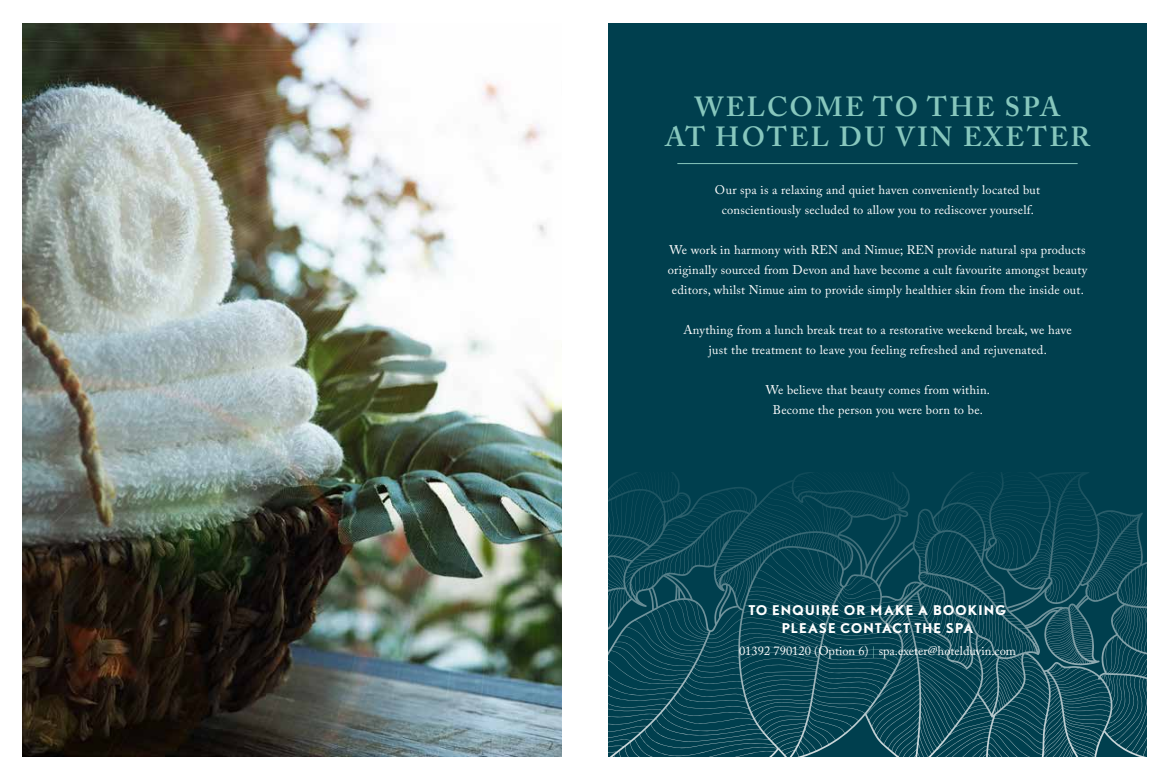
<style>
.page{position:relative;width:1170px;height:780px;background:#fff}
.page>*{position:absolute;margin:0;border:0;box-sizing:border-box;transform-origin:0 0}
.t1{font:600 27.5px/30px "Adobe Caslon Pro";letter-spacing:.09em;color:#87c7bd;text-align:center}
.t2{font:12.5px/20px "Adobe Caslon Pro";letter-spacing:.02em;color:#fff;text-align:center}
.t3{font:12.5px "Adobe Caslon Pro";color:#fff}
.t4{font:700 12.5px/17.5px "DTL Nobel T";letter-spacing:.1em;color:#fff;text-align:center}
.s1{font-size:11.25px;color:#87c7bd}
</style>
<div class="page">
<div style="left:608px;top:23px;width:538px;height:733px;background:#003f4e"></div>
<hr style="left:677px;top:163px;width:400px;height:1px;background:#87c7bd">
<svg style="left:608px;top:473px;width:539px;height:284px"></svg>
<img style="left:22px;top:23px;width:540px;height:733px">
<h1 class="t1" style="left:665px;top:91px;width:426px">WELCOME TO THE SPA<br>AT HOTEL DU VIN EXETER</h1>
<p class="t2" style="left:714px;top:180px;width:327px">Our spa is a relaxing and quiet haven conveniently located but conscientiously secluded to allow you to rediscover yourself.</p>
<p class="t2" style="left:667px;top:240px;width:421px">We work in harmony with REN and Nimue; REN provide natural spa products originally sourced from Devon and have become a cult favourite amongst beauty editors, whilst Nimue aim to provide simply healthier skin from the inside out.</p>
<p class="t2" style="left:683px;top:320px;width:390px">Anything from a lunch break treat to a restorative weekend break, we have just the treatment to leave you feeling refreshed and rejuvenated.</p>
<p class="t2" style="left:765px;top:380px;width:226px">We believe that beauty comes from within.<br>Become the person you were born to be.</p>
<p class="t4" style="left:748px;top:601px;width:259px">TO ENQUIRE OR MAKE A BOOKING<br>PLEASE CONTACT THE SPA</p>
<p class="t3" style="left:739px;top:643px;width:278px">01392 790120 (Option 6) <span class="s1">|</span> spa.exeter@hotelduvin.com</p>
</div>
